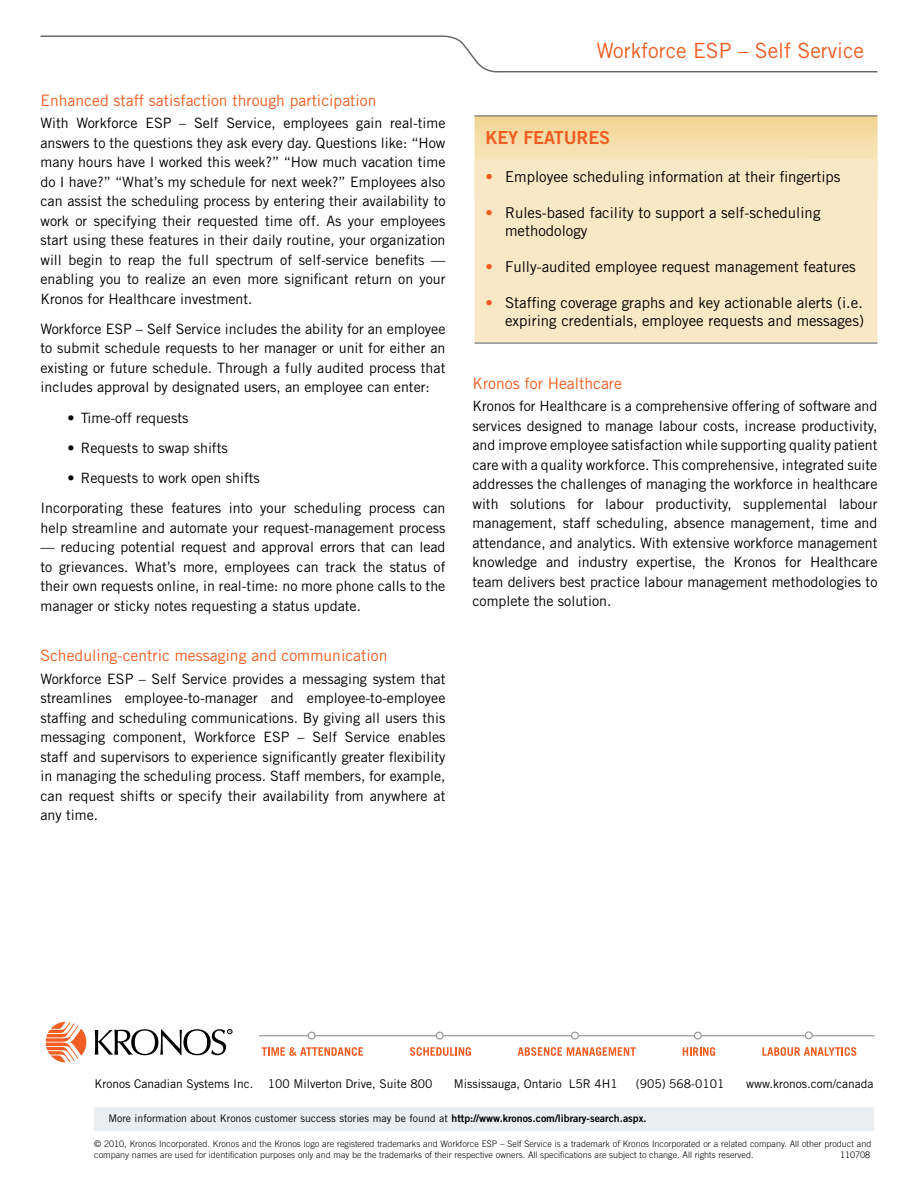
<style>
.page{position:relative;width:918px;height:1188px;background:#fff}
.page>*{position:absolute;margin:0;border:0;box-sizing:border-box;transform-origin:0 0}
.t1{font:21px "Trade Gothic LT Std";color:#f15d22}
.t2{font:18px "Trade Gothic LT Std Bd 2";letter-spacing:-.01em;color:#f15d22}
.t3{font:15.75px "Trade Gothic LT Std";color:#f15d22}
.t4{font:15px/18px "Trade Gothic LT Std";color:#000}
.t5{font:14.25px/19.5px "Trade Gothic LT Std";color:#000;text-align:justify}
.t6{font:12px "Trade Gothic LT Std";color:#000}
.t7{font:10.5px "Trade Gothic LT Std";color:#000}
.t8{font:300 9px/10.5px "Trade Gothic LT Std";color:#000}
.s1{color:#f15d22}
.s2{font-family:"Trade Gothic LT Std Bd 2"}
</style>
<div class="page">
<div style="left:94px;top:1108px;width:780px;height:23px;background:#eaeef0"></div>
<svg style="left:40px;top:35px;width:838px;height:38px"></svg>
<svg style="left:475px;top:116px;width:403px;height:84px;background:#f2daa5"></svg>
<div style="left:475px;top:159px;width:402px;height:183px;background:#f9e8c6"></div>
<hr style="left:474px;top:115px;width:404px;height:1px;background:#68696c">
<hr style="left:475px;top:343px;width:403px;height:1px;background:#68696c">
<hr style="left:259px;top:1035px;width:616px;height:1px;background:#939598">
<div style="left:308px;top:1032px;width:8px;height:8px;background:#fff;border:1px solid #939598;border-radius:50%"></div>
<div style="left:436px;top:1032px;width:8px;height:8px;background:#fff;border:1px solid #939598;border-radius:50%"></div>
<div style="left:571px;top:1032px;width:8px;height:8px;background:#fff;border:1px solid #939598;border-radius:50%"></div>
<div style="left:694px;top:1032px;width:8px;height:8px;background:#fff;border:1px solid #939598;border-radius:50%"></div>
<svg style="left:46px;top:1022px;width:40px;height:40px"></svg>
<svg style="left:95px;top:1029px;width:137px;height:26px"></svg>
<svg style="left:262px;top:1047px;width:101px;height:9px"></svg>
<svg style="left:410px;top:1047px;width:61px;height:9px"></svg>
<svg style="left:518px;top:1047px;width:118px;height:9px"></svg>
<svg style="left:683px;top:1047px;width:32px;height:9px"></svg>
<svg style="left:762px;top:1047px;width:94px;height:9px"></svg>
<div style="left:805px;top:1031px;width:8px;height:8px;background:#fff;border:1px solid #939598;border-radius:50%"></div>
<p class="t3" style="left:40px;top:91px;width:337px">Enhanced staff satisfaction through participation</p>
<p class="t5" style="left:40px;top:113px;width:407px">With Workforce ESP – Self Service, employees gain real-time answers to the questions they ask every day. Questions like: “How many hours have I worked this week?” “How much vacation time do I have?” “What’s my schedule for next week?” Employees also can assist the scheduling process by entering their availability to work or specifying their requested time off. As your employees start using these features in their daily routine, your organization will begin to reap the full spectrum of self-service benefits — enabling you to realize an even more significant return on your Kronos for Healthcare investment.</p>
<p class="t5" style="left:40px;top:319px;width:407px">Workforce ESP – Self Service includes the ability for an employee to submit schedule requests to her manager or unit for either an existing or future schedule. Through a fully audited process that includes approval by designated users, an employee can enter:</p>
<p class="t5" style="left:68px;top:408px;width:123px">• Time-off requests</p>
<p class="t5" style="left:68px;top:438px;width:162px">• Requests to swap shifts</p>
<p class="t5" style="left:40px;top:463px;width:406px;line-height:30.3px;text-indent:27px">• Requests to work open shifts<br>Incorporating these features into your scheduling process can</p>
<p class="t5" style="left:40px;top:518px;width:407px">help streamline and automate your request-management process</p>
<p class="t5" style="left:40px;top:537px;width:407px">— reducing potential request and approval errors that can lead to grievances. What’s more, employees can track the status of their own requests online, in real-time: no more phone calls to the manager or sticky notes requesting a status update.</p>
<p class="t3" style="left:40px;top:646px;width:348px">Scheduling-centric messaging and communication</p>
<p class="t5" style="left:40px;top:669px;width:407px">Workforce ESP – Self Service provides a messaging system that streamlines employee-to-manager and employee-to-employee staffing and scheduling communications. By giving all users this messaging component, Workforce ESP – Self Service enables staff and supervisors to experience significantly greater flexibility in managing the scheduling process. Staff members, for example, can request shifts or specify their availability from anywhere at any time.</p>
<h1 class="t1" style="left:597px;top:38px;width:269px">Workforce ESP – Self Service</h1>
<p class="t2" style="left:486px;top:127px;width:126px">Key Features</p>
<p class="t4" style="left:486px;top:167px;width:356px"><span class="s1">•</span> Employee scheduling information at their fingertips</p>
<p class="t4" style="left:505px;top:203px;width:317px;text-indent:-20px"><span class="s1">•</span> Rules-based facility to support a self-scheduling methodology</p>
<p class="t4" style="left:486px;top:257px;width:372px"><span class="s1">•</span> Fully-audited employee request management features</p>
<p class="t4" style="left:486px;top:293px;width:380px;text-align:right"><span class="s1">•</span> Staffing coverage graphs and key actionable alerts (i.e. expiring credentials, employee requests and messages)</p>
<p class="t3" style="left:472px;top:374px;width:151px">Kronos for Healthcare</p>
<p class="t5" style="left:472px;top:396px;width:407px">Kronos for Healthcare is a comprehensive offering of software and services designed to manage labour costs, increase productivity, and improve employee satisfaction while supporting quality patient care with a quality workforce. This comprehensive, integrated suite addresses the challenges of managing the workforce in healthcare with solutions for labour productivity, supplemental labour management, staff scheduling, absence management, time and attendance, and analytics. With extensive workforce management knowledge and industry expertise, the Kronos for Healthcare team delivers best practice labour management methodologies to complete the solution.</p>
<p class="t6" style="left:94px;top:1077px;width:339px">Kronos Canadian Systems Inc. 100 Milverton Drive, Suite 800</p>
<p class="t6" style="left:454px;top:1077px;width:165px">Mississauga, Ontario L5R 4H1</p>
<p class="t6" style="left:636px;top:1077px;width:90px">(905) 568-0101</p>
<p class="t6" style="left:746px;top:1077px;width:129px">www.kronos.com/canada</p>
<p class="t7" style="left:108px;top:1112px;width:540px">More information about Kronos customer success stories may be found at <span class="s2">http://www.kronos.com/library-search.aspx.</span></p>
<p class="t8" style="left:94px;top:1139px;width:779px">© 2010, Kronos Incorporated. Kronos and the Kronos logo are registered trademarks and Workforce ESP – Self Service is a trademark of Kronos Incorporated or a related company. All other product and company names are used for identification purposes only and may be the trademarks of their respective owners. All specifications are subject to change. All rights reserved.</p>
<p class="t8" style="left:840px;top:1149px;width:32px">110708</p>
</div>
